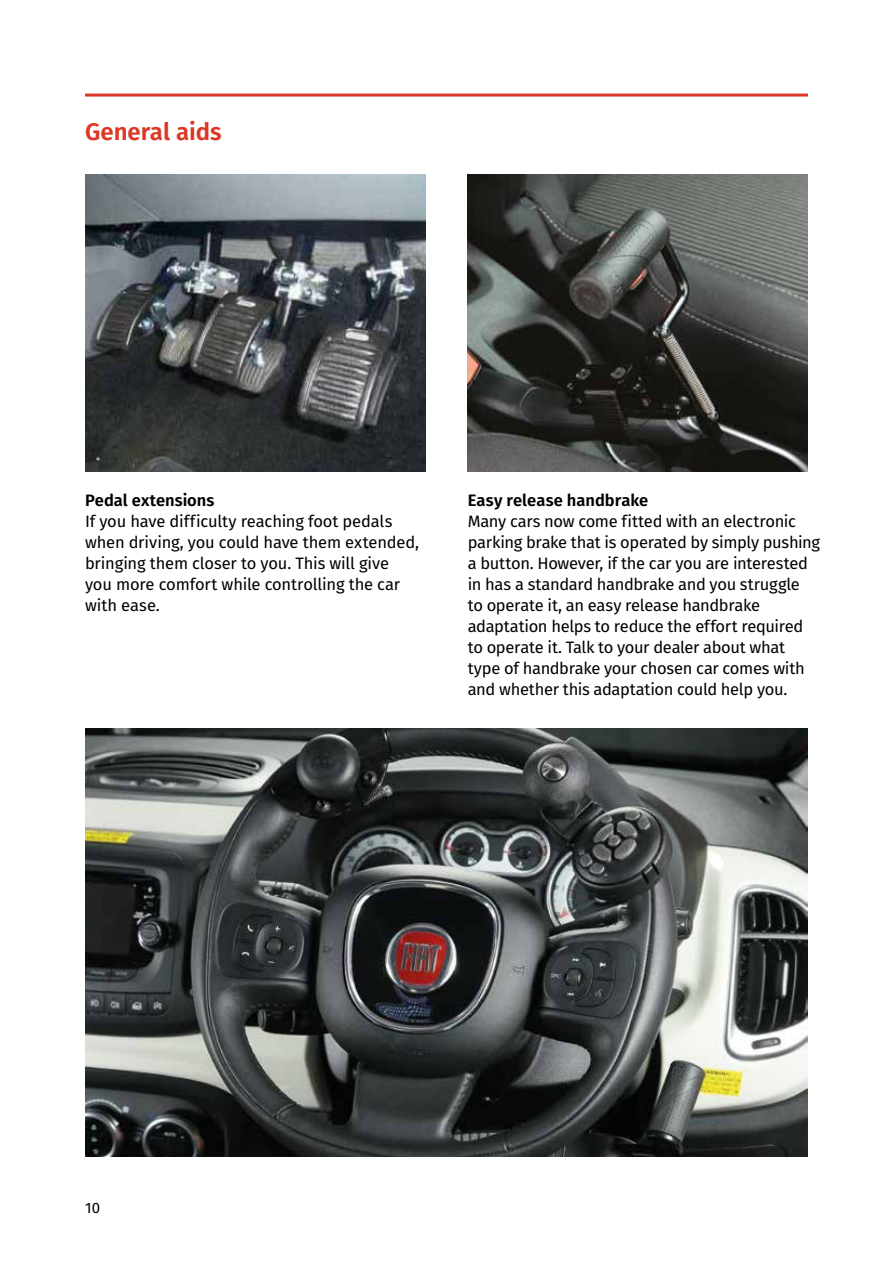
<style>
.page{position:relative;width:893px;height:1263px;background:#fff}
.page>*{position:absolute;margin:0;border:0;box-sizing:border-box;transform-origin:0 0}
.t1{font:600 24px "Fira Sans";color:#dc3724}
.t2{font:16.5px/21px "Fira Sans";letter-spacing:-.02em;color:#000}
.t3{font:600 16.5px "Fira Sans";color:#000}
.t4{font:15px "Fira Sans";color:#000}
</style>
<div class="page">
<img style="left:85px;top:728px;width:723px;height:429px">
<hr style="left:85px;top:94px;width:723px;height:3px;background:#dc3724">
<img style="left:468px;top:174px;width:340px;height:298px">
<img style="left:85px;top:174px;width:340px;height:298px">
<h1 class="t1" style="left:85px;top:112px;width:138px">General aids</h1>
<p class="t3" style="left:85px;top:486px;width:131px">Pedal extensions</p>
<p class="t2" style="left:85px;top:510px;width:336px">If you have difficulty reaching foot pedals when driving, you could have them extended, bringing them closer to you. This will give you more comfort while controlling the car with ease.</p>
<p class="t3" style="left:468px;top:486px;width:182px">Easy release handbrake</p>
<p class="t2" style="left:468px;top:510px;width:354px">Many cars now come fitted with an electronic parking brake that is operated by simply pushing a button. However, if the car you are interested in has a standard handbrake and you struggle<br>to operate it, an easy release handbrake adaptation helps to reduce the effort required to operate it. Talk to your dealer about what type of handbrake your chosen car comes with and whether this adaptation could help you.</p>
<p class="t4" style="left:85px;top:1196px;width:17px">10</p>
</div>
